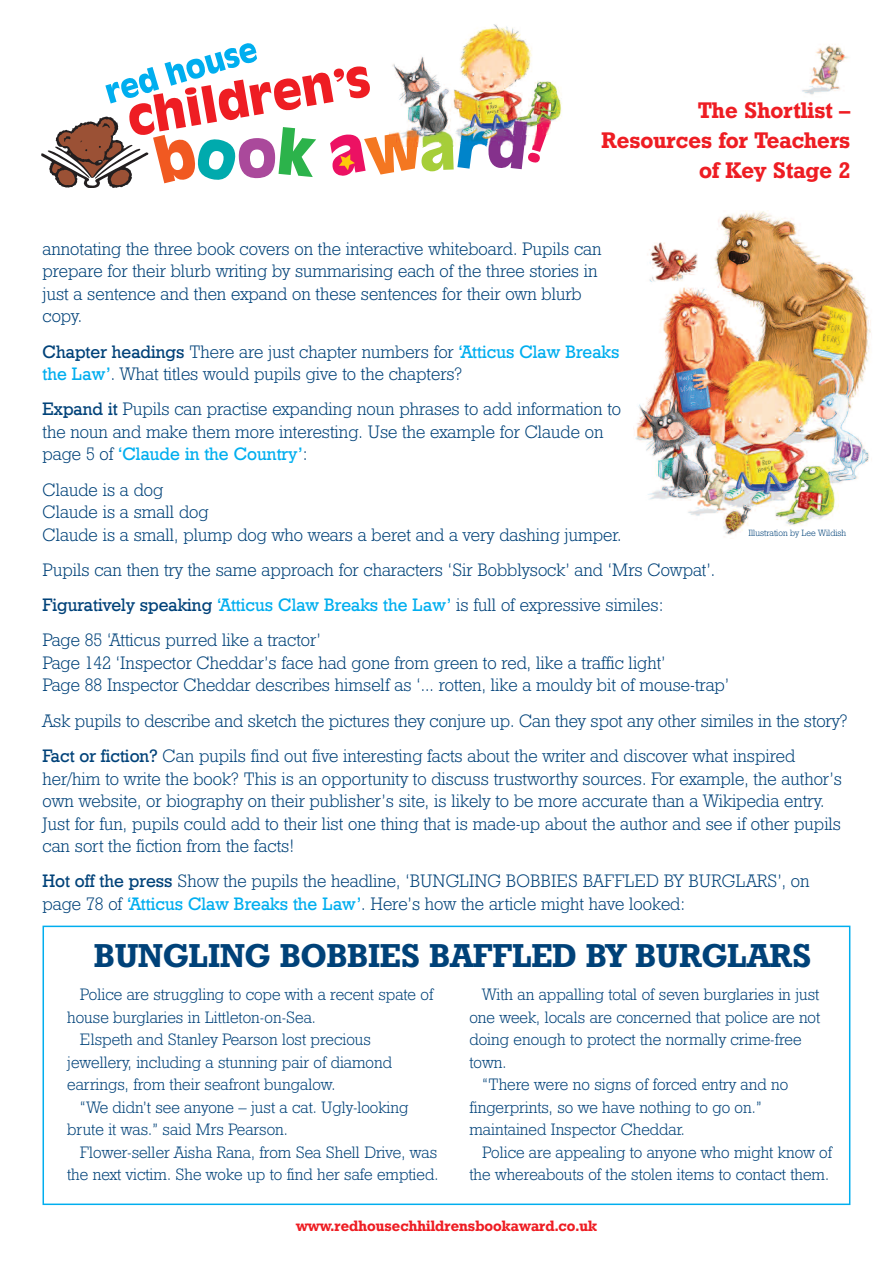
<style>
.page{position:relative;width:893px;height:1263px;background:#fff}
.page>*{position:absolute;margin:0;border:0;box-sizing:border-box;transform-origin:0 0}
.t1{font:33px "Geometric Slab 712 BT Bold A";color:#004279}
.t2{font:22.5px/30px "Geometric Slab 712 BT Bold A";color:#ee1d23;text-align:right}
.t3{font:18px/22.5px "Geometric Slab 712 BT Light A";color:#004279}
.t4{font:18px "Geometric Slab 712 BT Medium A";color:#00aeef}
.t5{font:16.5px "Geometric Slab 712 BT Light A";color:#004279}
.t6{font:15px "Geometric Slab 712 BT Bold A";color:#ee1d23}
.t7{font:9px "Geometric Slab 712 BT Light A";color:#004279}
.s1{font-family:"Geometric Slab 712 BT Medium A"}
.s2{font-family:"Geometric Slab 712 BT Medium A";color:#00aeef}
.s3{font-family:"Geometric Slab 712 BT Light A";color:#004279}
</style>
<div class="page">
<svg style="left:41px;top:43px;width:505px;height:145px"></svg>
<img style="left:439px;top:24px;width:98px;height:121px">
<img style="left:389px;top:50px;width:70px;height:97px">
<img style="left:802px;top:44px;width:46px;height:51px">
<img style="left:505px;top:76px;width:57px;height:59px">
<img style="left:635px;top:210px;width:236px;height:327px">
<div style="left:43px;top:925px;width:807px;height:280px;border:2px solid #00aeef"></div>
<p class="t2" style="left:602px;top:97px;width:250px">The Shortlist –<br>Resources for Teachers of Key Stage 2</p>
<p class="t3" style="left:43px;top:239px;width:561px">annotating the three book covers on the interactive whiteboard. Pupils can prepare for their blurb writing by summarising each of the three stories in just a sentence and then expand on these sentences for their own blurb copy.</p>
<p class="t3" style="left:43px;top:342px;width:578px"><span class="s1">Chapter headings</span> There are just chapter numbers for <span class="s2">‘Atticus Claw Breaks the Law’</span>. What titles would pupils give to the chapters?</p>
<p class="t3" style="left:43px;top:399px;width:580px"><span class="s1">Expand it</span> Pupils can practise expanding noun phrases to add information to the noun and make them more interesting. Use the example for Claude on</p>
<p class="t4" style="left:43px;top:448px;width:266px"><span class="s3">page 5 of</span> ‘Claude in the Country’<span class="s3">:</span></p>
<p class="t3" style="left:43px;top:480px;width:580px">Claude is a dog<br>Claude is a small dog<br>Claude is a small, plump dog who wears a beret and a very dashing jumper.</p>
<p class="t3" style="left:43px;top:553px;width:674px;line-height:35.2px">Pupils can then try the same approach for characters ‘Sir Bobblysock’ and ‘Mrs Cowpat’.<br><span class="s1">Figuratively speaking</span> <span class="s2">‘Atticus Claw Breaks the Law’</span> is full of expressive similes:<br>Page 85 ‘Atticus purred like a tractor’</p>
<p class="t3" style="left:43px;top:653px;width:688px">Page 142 ‘Inspector Cheddar’s face had gone from green to red, like a traffic light’<br>Page 88 Inspector Cheddar describes himself as ‘... rotten, like a mouldy bit of mouse-trap’</p>
<p class="t3" style="left:43px;top:704px;width:807px;line-height:35.2px">Ask pupils to describe and sketch the pictures they conjure up. Can they spot any other similes in the story?<br><span class="s1">Fact or fiction?</span> Can pupils find out five interesting facts about the writer and discover what inspired</p>
<p class="t3" style="left:43px;top:768px;width:801px">her/him to write the book? This is an opportunity to discuss trustworthy sources. For example, the author’s own website, or biography on their publisher’s site, is likely to be more accurate than a Wikipedia entry.<br>Just for fun, pupils could add to their list one thing that is made-up about the author and see if other pupils can sort the fiction from the facts!</p>
<p class="t3" style="left:43px;top:871px;width:769px"><span class="s1">Hot off the press</span> Show the pupils the headline, ‘BUNGLING BOBBIES BAFFLED BY BURGLARS’, on page 78 of <span class="s2">‘Atticus Claw Breaks the Law’</span>. Here’s how the article might have looked:</p>
<p class="t7" style="left:748px;top:530px;width:99px">Illustration by Lee Wildish</p>
<h1 class="t1" style="left:94px;top:944px;width:719px">BUNGLING BOBBIES BAFFLED BY BURGLARS</h1>
<p class="t5" style="left:80px;top:989px;width:355px">Police are struggling to cope with a recent spate of</p>
<p class="t5" style="left:67px;top:1011px;width:250px">house burglaries in Littleton-on-Sea.</p>
<p class="t5" style="left:80px;top:1034px;width:293px">Elspeth and Stanley Pearson lost precious</p>
<p class="t5" style="left:67px;top:1056px;width:326px">jewellery, including a stunning pair of diamond</p>
<p class="t5" style="left:67px;top:1079px;width:270px">earrings, from their seafront bungalow.</p>
<p class="t5" style="left:80px;top:1101px;width:330px">“We didn’t see anyone – just a cat. Ugly-looking</p>
<p class="t5" style="left:67px;top:1124px;width:222px">brute it was.” said Mrs Pearson.</p>
<p class="t5" style="left:80px;top:1146px;width:359px">Flower-seller Aisha Rana, from Sea Shell Drive, was</p>
<p class="t5" style="left:67px;top:1169px;width:373px">the next victim. She woke up to find her safe emptied.</p>
<p class="t5" style="left:482px;top:989px;width:339px">With an appalling total of seven burglaries in just</p>
<p class="t5" style="left:469px;top:1011px;width:352px">one week, locals are concerned that police are not</p>
<p class="t5" style="left:469px;top:1034px;width:334px">doing enough to protect the normally crime-free</p>
<p class="t5" style="left:469px;top:1056px;width:38px">town.</p>
<p class="t5" style="left:482px;top:1079px;width:307px">“There were no signs of forced entry and no</p>
<p class="t5" style="left:469px;top:1101px;width:294px">fingerprints, so we have nothing to go on.”</p>
<p class="t5" style="left:469px;top:1124px;width:217px">maintained Inspector Cheddar.</p>
<p class="t5" style="left:482px;top:1146px;width:351px">Police are appealing to anyone who might know of</p>
<p class="t5" style="left:469px;top:1169px;width:361px">the whereabouts of the stolen items to contact them.</p>
<p class="t6" style="left:296px;top:1220px;width:302px">www.redhousechhildrensbookaward.co.uk</p>
</div>
